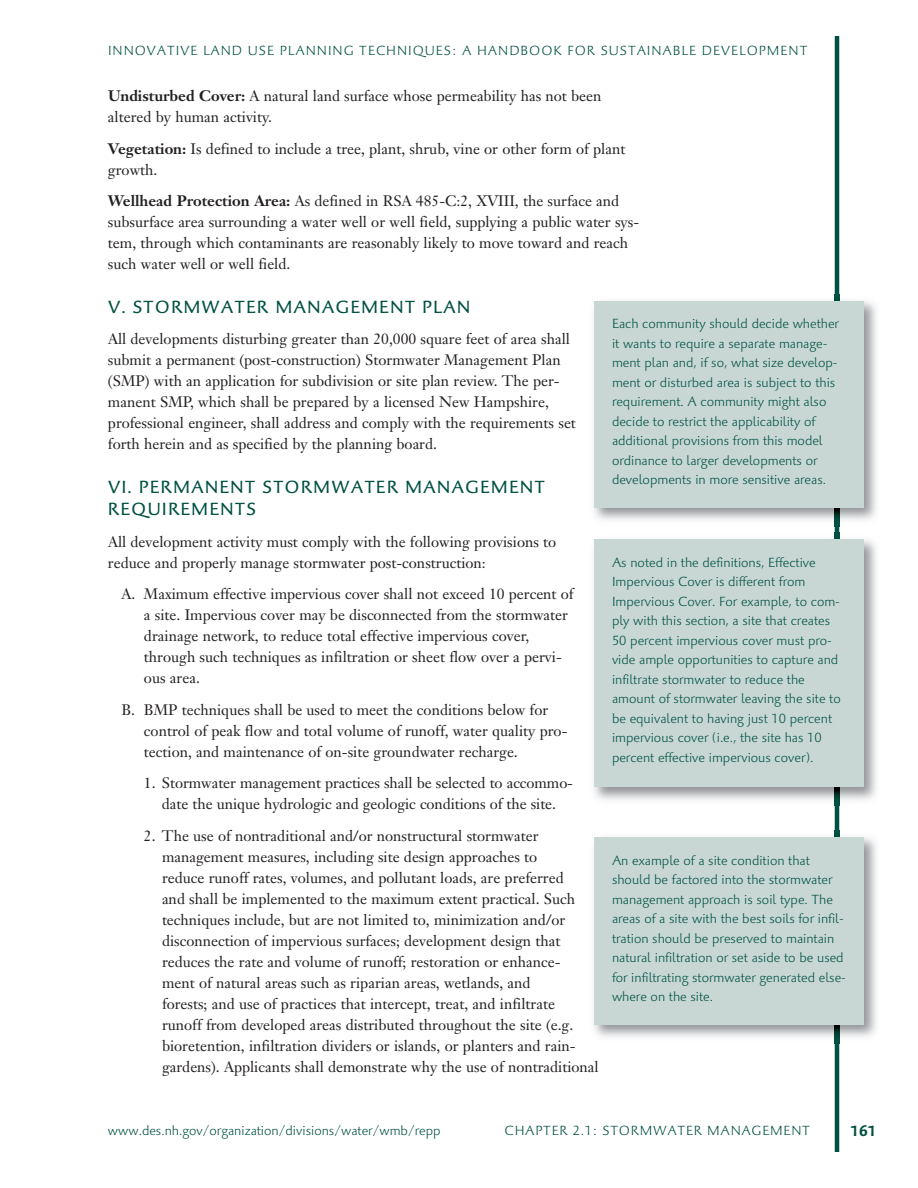
<style>
.page{position:relative;width:918px;height:1188px;background:#fff}
.page>*{position:absolute;margin:0;border:0;box-sizing:border-box;transform-origin:0 0}
.t1{font:18px/22.5px "Palatino Sans Com";letter-spacing:.055em;color:#005143}
.t2{font:15px/21px "Janson Text";color:#231f20}
.t3{font:700 15px "Palatino Sans Com";color:#005143}
.t4{font:300 13.5px/19.5px "Palatino Sans Com";color:#005143}
.t5{font:300 13.5px "Palatino Sans Com";letter-spacing:.07em;color:#005143}
.t6{font:300 13.5px "Palatino Sans Com";letter-spacing:.055em;color:#005143}
.s1{font-weight:700}
</style>
<div class="page">
<hr style="left:835px;top:36px;width:4px;height:1116px;background:#005143">
<img style="left:594px;top:294px;width:282px;height:233px">
<div style="left:594px;top:301px;width:270px;height:207px;background:#c8d7d4"></div>
<img style="left:594px;top:533px;width:282px;height:273px">
<div style="left:594px;top:539px;width:270px;height:248px;background:#c8d7d4"></div>
<img style="left:594px;top:831px;width:282px;height:213px">
<div style="left:594px;top:837px;width:270px;height:187px;background:#c8d7d4"></div>
<p class="t5" style="left:108px;top:42px;width:701px">INNOVATIVE LAND USE PLANNING TECHNIQUES: A HANDBOOK FOR SUSTAINABLE DEVELOPMENT</p>
<p class="t2" style="left:108px;top:87px;width:495px"><span class="s1">Undisturbed Cover:</span> A natural land surface whose permeability has not been altered by human activity.</p>
<p class="t2" style="left:108px;top:140px;width:519px"><span class="s1">Vegetation:</span> Is defined to include a tree, plant, shrub, vine or other form of plant growth.</p>
<p class="t2" style="left:108px;top:192px;width:533px"><span class="s1">Wellhead Protection Area:</span> As defined in RSA 485-C:2, XVIII, the surface and subsurface area surrounding a water well or well field, supplying a public water sys&shy;tem, through which contaminants are reasonably likely to move toward and reach such water well or well field.</p>
<p class="t1" style="left:108px;top:296px;width:364px">V. STORMWATER MANAGEMENT PLAN</p>
<p class="t2" style="left:108px;top:330px;width:469px">All developments disturbing greater than 20,000 square feet of area shall submit a permanent (post-construction) Stormwater Management Plan (SMP) with an application for subdivision or site plan review. The per&shy;manent SMP, which shall be prepared by a licensed New Hampshire, professional engineer, shall address and comply with the requirements set forth herein and as specified by the planning board.</p>
<p class="t1" style="left:108px;top:476px;width:439px">VI. PERMANENT STORMWATER MANAGEMENT<br>REQUIREMENTS</p>
<p class="t2" style="left:108px;top:533px;width:450px">All development activity must comply with the following provisions to reduce and properly manage stormwater post-construction:</p>
<p class="t2" style="left:144px;top:585px;width:431px;text-indent:-22px">A. Maximum effective impervious cover shall not exceed 10 percent of a site. Impervious cover may be disconnected from the stormwater drainage network, to reduce total effective impervious cover, through such techniques as infiltration or sheet flow over a pervi&shy;ous area.</p>
<p class="t2" style="left:144px;top:701px;width:425px;text-indent:-22px">B. BMP techniques shall be used to meet the conditions below for control of peak flow and total volume of runoff, water quality pro&shy;tection, and maintenance of on-site groundwater recharge.</p>
<p class="t2" style="left:144px;top:774px;width:431px;text-align:center">1. Stormwater management practices shall be selected to accommo&shy;date the unique hydrologic and geologic conditions of the site.</p>
<p class="t2" style="left:162px;top:827px;width:438px;text-indent:-18px">2. The use of nontraditional and/or nonstructural stormwater management measures, including site design approaches to<br>reduce runoff rates, volumes, and pollutant loads, are preferred<br>and shall be implemented to the maximum extent practical. Such techniques include, but are not limited to, minimization and/or disconnection of impervious surfaces; development design that reduces the rate and volume of runoff; restoration or enhance-<br>ment of natural areas such as riparian areas, wetlands, and<br>forests; and use of practices that intercept, treat, and infiltrate<br>runoff from developed areas distributed throughout the site (e.g. bioretention, infiltration dividers or islands, or planters and rain&shy;gardens). Applicants shall demonstrate why the use of nontraditional</p>
<p class="t4" style="left:612px;top:314px;width:228px">Each community should decide whether it wants to require a separate manage&shy;ment plan and, if so, what size develop&shy;ment or disturbed area is subject to this requirement. A community might also decide to restrict the applicability of additional provisions from this model ordinance to larger developments or developments in more sensitive areas.</p>
<p class="t4" style="left:612px;top:553px;width:230px">As noted in the definitions, Effective Impervious Cover is different from Impervious Cover. For example, to com&shy;ply with this section, a site that creates 50 percent impervious cover must pro&shy;vide ample opportunities to capture and infiltrate stormwater to reduce the amount of stormwater leaving the site to be equivalent to having just 10 percent impervious cover (i.e., the site has 10 percent effective impervious cover).</p>
<p class="t4" style="left:612px;top:850px;width:235px">An example of a site condition that should be factored into the stormwater management approach is soil type. The areas of a site with the best soils for infil&shy;tration should be preserved to maintain natural infiltration or set aside to be used for infiltrating stormwater generated else&shy;where on the site.</p>
<p class="t4" style="left:108px;top:1120px;width:334px">www.des.nh.gov/organization/divisions/water/wmb/repp</p>
<p class="t6" style="left:505px;top:1122px;width:307px">CHAPTER 2.1: STORMWATER MANAGEMENT</p>
<p class="t3" style="left:851px;top:1121px;width:28px">161</p>
</div>
